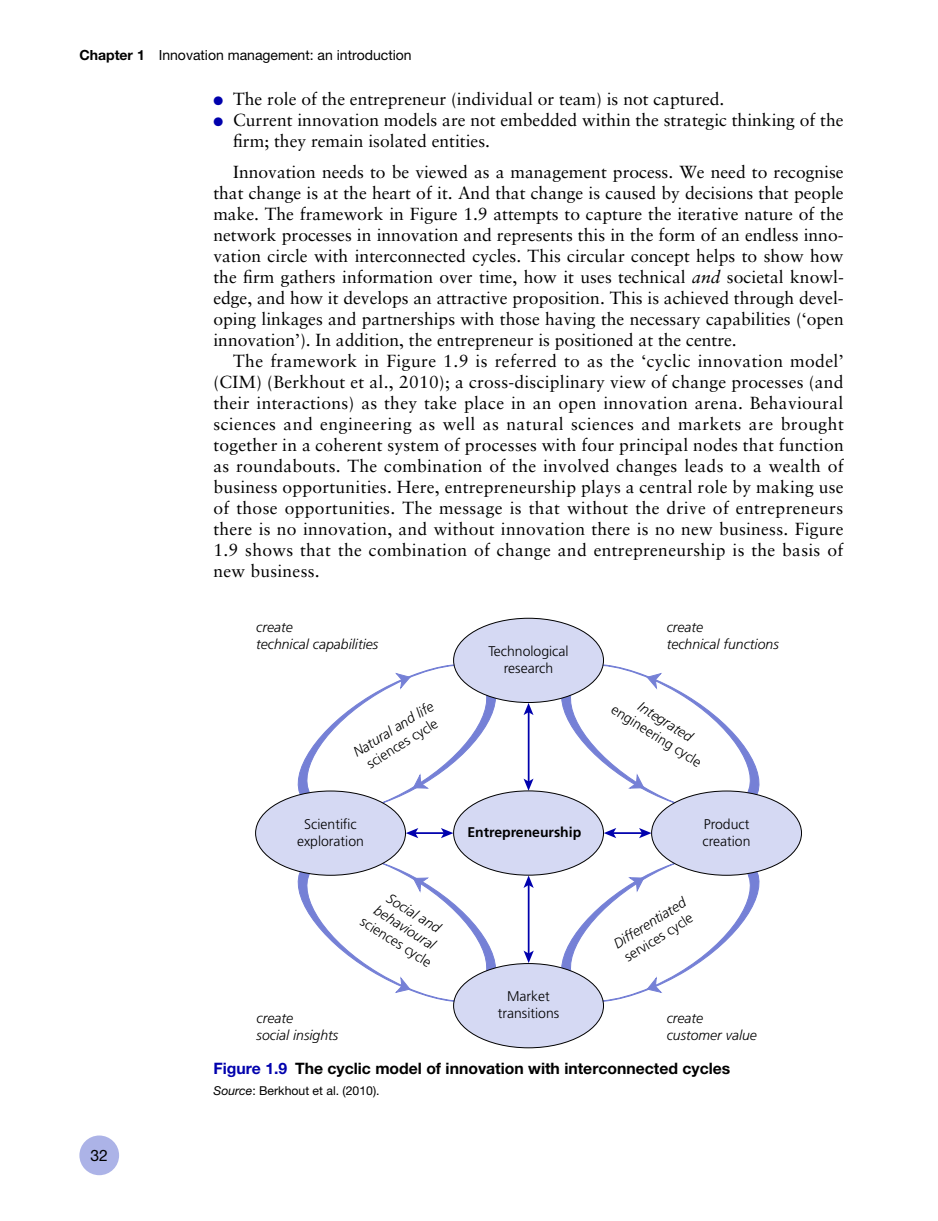
<style>
.page{position:relative;width:938px;height:1221px;background:#fff}
.page>*{position:absolute;margin:0;border:0;box-sizing:border-box;transform-origin:0 0}
.t1{font:17.5px/21px "Sabon LT Pro";letter-spacing:.005em;color:#000}
.t2{font:17.5px "Sabon LT Pro";letter-spacing:.03em;color:#000}
.t3{font:17.5px "Sabon LT Pro";letter-spacing:.025em;color:#000}
.t4{font:700 15.75px "Helvetica Neue LTW1 G";color:#000}
.t5{font:15.75px "Helvetica Neue LTW1 G";color:#000}
.t6{font:italic 300 14px/16.8px "Frutiger LT Com";color:#000}
.t7{font:300 14px/16.8px "Frutiger LT Com";color:#000;text-align:center}
.t8{font:14px "Helvetica Neue LTW1 G";color:#000}
.t9{font:700 14px "Frutiger LT Com";color:#000}
.t10{font:12.25px "Helvetica Neue LTW1 G";color:#000}
.s1{font-weight:700}
.s2{color:#0001ad}
.s3{font-style:italic}
.s4{font-style:normal}
</style>
<div class="page">
<div style="left:79px;top:1135px;width:40px;height:40px;background:#acb3e7;border-radius:50%"></div>
<svg style="left:523px;top:778px;width:10px;height:12px"></svg>
<svg style="left:523px;top:703px;width:10px;height:12px"></svg>
<hr style="left:528px;top:884px;width:1px;height:71px;background:#0001ad">
<svg style="left:523px;top:875px;width:10px;height:12px"></svg>
<svg style="left:523px;top:950px;width:11px;height:13px"></svg>
<hr style="left:528px;top:710px;width:1px;height:72px;background:#0001ad">
<svg style="left:550px;top:664px;width:220px;height:338px"></svg>
<div style="left:453px;top:790px;width:150px;height:85px;background:#d5d9f3;border-radius:50%"></div>
<div style="left:255px;top:791px;width:150px;height:84px;background:#d5d9f3;border-radius:50%"></div>
<div style="left:453px;top:963px;width:150px;height:84px;background:#d5d9f3;border-radius:50%"></div>
<div style="left:453px;top:618px;width:150px;height:84px;background:#d5d9f3;border-radius:50%"></div>
<div style="left:651px;top:791px;width:150px;height:84px;background:#d5d9f3;border-radius:50%"></div>
<svg style="left:287px;top:661px;width:219px;height:343px"></svg>
<p class="t8" style="left:79px;top:46px;width:334px"><span class="s1">Chapter 1</span> Innovation management: an introduction</p>
<p class="t1" style="left:213px;top:88px;width:512px"><span class="s2">●</span> The role of the entrepreneur (individual or team) is not captured.</p>
<p class="t1" style="left:233px;top:109px;width:612px;text-indent:-20px"><span class="s2">●</span> Current innovation models are not embedded within the strategic thinking of the firm; they remain isolated entities.</p>
<p class="t1" style="left:233px;top:161px;width:612px">Innovation needs to be viewed as a management process. We need to recognise</p>
<p class="t1" style="left:213px;top:182px;width:631px">that change is at the heart of it. And that change is caused by decisions that people</p>
<p class="t1" style="left:213px;top:203px;width:631px">make. The framework in Figure 1.9 attempts to capture the iterative nature of the</p>
<p class="t1" style="left:213px;top:224px;width:631px">network processes in innovation and represents this in the form of an endless inno-</p>
<p class="t1" style="left:213px;top:245px;width:631px">vation circle with interconnected cycles. This circular concept helps to show how</p>
<p class="t1" style="left:213px;top:266px;width:632px">the firm gathers information over time, how it uses technical <span class="s3">and</span> societal knowl-</p>
<p class="t1" style="left:213px;top:287px;width:632px">edge, and how it develops an attractive proposition. This is achieved through devel-</p>
<p class="t1" style="left:213px;top:308px;width:632px">oping linkages and partnerships with those having the necessary capabilities (‘open</p>
<p class="t1" style="left:213px;top:329px;width:525px">innovation’). In addition, the entrepreneur is positioned at the centre.</p>
<p class="t3" style="left:233px;top:350px;width:612px">The framework in Figure 1.9 is referred to as the ‘cyclic innovation model’</p>
<p class="t1" style="left:213px;top:371px;width:631px">(CIM) (Berkhout et al., 2010); a cross-disciplinary view of change processes (and</p>
<p class="t1" style="left:213px;top:392px;width:631px">their interactions) as they take place in an open innovation arena. Behavioural</p>
<p class="t2" style="left:213px;top:413px;width:632px">sciences and engineering as well as natural sciences and markets are brought</p>
<p class="t1" style="left:213px;top:434px;width:632px">together in a coherent system of processes with four principal nodes that function</p>
<p class="t1" style="left:213px;top:455px;width:632px">as roundabouts. The combination of the involved changes leads to a wealth of</p>
<p class="t1" style="left:213px;top:476px;width:632px">business opportunities. Here, entrepreneurship plays a central role by making use</p>
<p class="t1" style="left:213px;top:497px;width:631px">of those opportunities. The message is that without the drive of entrepreneurs</p>
<p class="t1" style="left:213px;top:518px;width:631px">there is no innovation, and without innovation there is no new business. Figure</p>
<p class="t1" style="left:213px;top:539px;width:631px">1.9 shows that the combination of change and entrepreneurship is the basis of</p>
<p class="t1" style="left:213px;top:560px;width:108px">new business.</p>
<p class="t6" style="left:256px;top:619px;width:124px">create<br>technical capabilities</p>
<p class="t7" style="left:488px;top:642px;width:82px">Technological research</p>
<p class="t6" style="left:666px;top:619px;width:114px">create<br>technical functions</p>
<p class="t6" style="left:350px;top:746px;width:93px;text-align:center;rotate:-32deg">Natural and life <span class="s4">sciences cycle</span></p>
<p class="t6" style="left:644px;top:698px;width:63px;rotate:32deg">Integrated</p>
<p class="t7" style="left:617px;top:701px;width:105px;rotate:32deg">engineering cycle</p>
<p class="t7" style="left:297px;top:815px;width:68px">Scientific exploration</p>
<p class="t9" style="left:467px;top:823px;width:115px">Entrepreneurship</p>
<p class="t7" style="left:702px;top:815px;width:49px;text-align:left">Product creation</p>
<p class="t6" style="left:384px;top:884px;width:82px;text-align:center;rotate:32deg">Social and behavioural <span class="s4">sciences cycle</span></p>
<p class="t6" style="left:610px;top:937px;width:84px;rotate:-32deg">Differentiated <span class="s4">services cycle</span></p>
<p class="t6" style="left:257px;top:1009px;width:83px">create<br>social insights</p>
<p class="t7" style="left:498px;top:988px;width:63px">Market transitions</p>
<p class="t6" style="left:666px;top:1009px;width:92px">create customer value</p>
<p class="t5" style="left:90px;top:1145px;width:19px">32</p>
<p class="t4" style="left:213px;top:1058px;width:518px"><span class="s2">Figure 1.9</span> The cyclic model of innovation with interconnected cycles</p>
<p class="t10" style="left:213px;top:1083px;width:168px"><span class="s3">Source</span>: Berkhout et al. (2010).</p>
</div>
